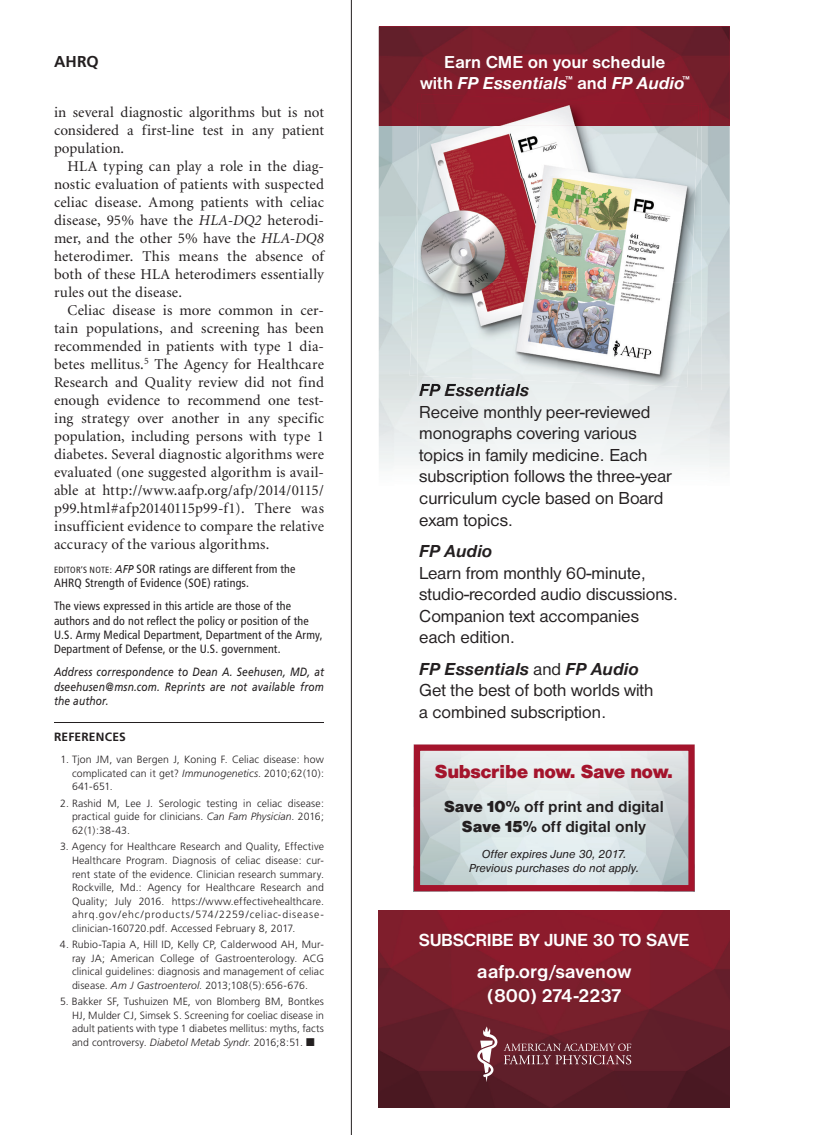
<style>
.page{position:relative;width:837px;height:1135px;background:#fff}
.page>*{position:absolute;margin:0;border:0;box-sizing:border-box;transform-origin:0 0}
.t1{font:700 19.5px/23.4px "Nimbus San D";color:#fff;text-align:center}
.t2{font:19.5px "Nimbus San D Blac";letter-spacing:-.02em;color:#a4142c}
.t3{font:700 18.15px "Nimbus San D";letter-spacing:-.02em;color:#fff}
.t4{font:18px/21.6px "Nimbus San D";color:#231f20}
.t5{font:700 17.85px/21.5px "Nimbus San D";color:#fff;text-align:center}
.t6{font:700 16.5px/19.8px "Nimbus San D";color:#231f20;text-align:center}
.t7{font:700 15.75px "Frutiger";color:#231f20}
.body_text{font:15px/18px "Minion";letter-spacing:.005em;color:#231f20;text-align:justify}
.blurb{font:condensed 12px/14.2px "Frutiger";letter-spacing:.015em;color:#231f20}
.corres_auth{font:italic 12px/14.2px "Frutiger";letter-spacing:.01em;color:#231f20;text-align:justify;scale:.85 1}
.t8{font:italic 12px/13.5px "Nimbus San D";color:#231f20;text-align:center}
.refs_head{font:700 12px "Frutiger";letter-spacing:.015em;color:#231f20}
.refs{font:300 10.5px/13.5px "Frutiger";letter-spacing:.01em;color:#231f20;text-align:justify}
.s1{font-style:italic}
.s2{font-size:9px}
.s3{font-style:italic;font-stretch:normal;font-size:11.4px}
.s4{font-weight:700;font-style:italic}
.s5{font-family:"Nimbus San D Blac";font-weight:400}
</style>
<div class="page">
<hr style="left:54px;top:721px;width:270px;height:1px;background:#231f20">
<hr style="left:351px;top:0;width:1px;height:1134px;background:#231f20">
<img style="left:379px;top:910px;width:351px;height:197px">
<img style="left:379px;top:126px;width:49px;height:343px">
<img style="left:680px;top:126px;width:50px;height:341px">
<img style="left:420px;top:390px;width:109px;height:6px">
<img style="left:421px;top:751px;width:267px;height:133px">
<div style="left:414px;top:744px;width:281px;height:147px;border:6px solid #a4142c"></div>
<img style="left:379px;top:27px;width:351px;height:99px">
<img style="left:655px;top:126px;width:47px;height:264px">
<img style="left:420px;top:384px;width:109px;height:6px">
<img style="left:699px;top:103px;width:3px;height:23px">
<img style="left:418px;top:103px;width:2px;height:23px">
<img style="left:421px;top:94px;width:220px;height:9px">
<img style="left:410px;top:182px;width:8px;height:194px">
<img style="left:418px;top:178px;width:140px;height:203px">
<img style="left:558px;top:283px;width:134px;height:104px">
<img style="left:558px;top:178px;width:138px;height:105px">
<img style="left:418px;top:126px;width:280px;height:52px">
<img style="left:420px;top:103px;width:279px;height:23px">
<svg style="left:504px;top:1043px;width:127px;height:20px;background:#7f4650"></svg>
<svg style="left:477px;top:1026px;width:21px;height:55px"></svg>
<h3 class="t7" style="left:54px;top:53px;width:46px">AHRQ</h3>
<p class="body_text" style="left:54px;top:104px;width:272px">in several diagnostic algorithms but is not considered a first-line test in any patient population.</p>
<p class="body_text" style="left:54px;top:158px;width:272px;text-indent:14px">HLA typing can play a role in the diag&shy;nostic evaluation of patients with suspected celiac disease. Among patients with celiac disease, 95% have the <span class="s1">HLA-DQ2</span> heterodi&shy;mer, and the other 5% have the <span class="s1">HLA-DQ8 </span>heterodimer. This means the absence of both of these HLA heterodimers essentially rules out the disease.</p>
<p class="body_text" style="left:54px;top:302px;width:272px;text-indent:14px">Celiac disease is more common in cer&shy;tain populations, and screening has been recommended in patients with type 1 dia&shy;betes mellitus.<sup>5</sup> The Agency for Healthcare Research and Quality review did not find enough evidence to recommend one test&shy;ing strategy over another in any specific population, including persons with type 1 diabetes. Several diagnostic algorithms were evaluated (one suggested algorithm is avail&shy;able at http://www.aafp.org/afp/2014/0115/ p99.html#afp20140115p99-f1). There was insufficient evidence to compare the relative accuracy of the various algorithms.</p>
<p class="blurb" style="left:54px;top:561px;width:243px"><span class="s2">EDITOR’S NOTE:</span> <span class="s3">AFP</span> SOR ratings are different from the<br>AHRQ Strength of Evidence (SOE) ratings.</p>
<p class="blurb" style="left:54px;top:599px;width:270px">The views expressed in this article are those of the authors and do not reflect the policy or position of the U.S. Army Medical Department, Department of the Army, Department of Defense, or the U.S. government.</p>
<p class="corres_auth" style="left:54px;top:665px;width:319px">Address correspondence to Dean A. Seehusen, MD, at dseehusen@msn.com. Reprints are not available from the author.</p>
<p class="refs_head" style="left:54px;top:729px;width:73px">REFERENCES</p>
<p class="refs" style="left:72px;top:753px;width:254px;text-indent:-11px">1. Tjon JM, van Bergen J, Koning F. Celiac disease: how complicated can it get? <span class="s1">Immunogenetics</span>. 2010;62(10):<br>641-651.</p>
<p class="refs" style="left:72px;top:796px;width:254px;text-indent:-12px">2. Rashid M, Lee J. Serologic testing in celiac disease: practical guide for clinicians. <span class="s1">Can Fam Physician</span>. 2016; 62(1):38-43.</p>
<p class="refs" style="left:72px;top:840px;width:254px;text-indent:-12px">3. Agency for Healthcare Research and Quality, Effective Healthcare Program. Diagnosis of celiac disease: cur&shy;rent state of the evidence. Clinician research summary.<br>Rockville, Md.: Agency for Healthcare Research and Quality; July 2016. https://www.effectivehealthcare. ahrq.gov/ehc/products/574/2259/celiac-disease&shy;clinician-160720.pdf. Accessed February 8, 2017.</p>
<p class="refs" style="left:72px;top:937px;width:254px;text-indent:-12px">4. Rubio-Tapia A, Hill ID, Kelly CP, Calderwood AH, Mur&shy;ray JA; American College of Gastroenterology. ACG clinical guidelines: diagnosis and management of celiac disease. <span class="s1">Am J Gastroenterol</span>. 2013;108(5):656-676.</p>
<p class="refs" style="left:72px;top:994px;width:254px;text-indent:-12px">5. Bakker SF, Tushuizen ME, von Blomberg BM, Bontkes HJ, Mulder CJ, Simsek S. Screening for coeliac disease in adult patients with type 1 diabetes mellitus: myths, facts and controversy. <span class="s1">Diabetol Metab Syndr</span>. 2016;8:51. ■</p>
<p class="t5" style="left:420px;top:51px;width:271px">Earn CME on your schedule<br>with <span class="s1">FP Essentials</span><sup>™</sup> and <span class="s1">FP Audio</span><sup>™</sup></p>
<p class="t4" style="left:419px;top:379px;width:254px"><span class="s4">FP Essentials<br></span>Receive monthly peer-reviewed monographs covering various topics in family medicine. Each subscription follows the three-year curriculum cycle based on Board exam topics.</p>
<p class="t4" style="left:419px;top:539px;width:261px"><span class="s4">FP Audio<br></span>Learn from monthly 60-minute, studio-recorded audio discussions.<br>Companion text accompanies each edition.</p>
<p class="t4" style="left:419px;top:657px;width:236px"><span class="s4">FP Essentials</span> and <span class="s4">FP Audio<br></span>Get the best of both worlds with a combined subscription.</p>
<p class="t2" style="left:435px;top:760px;width:240px">Subscribe now. Save now.</p>
<p class="t6" style="left:444px;top:796px;width:221px"><span class="s5">Save 10%</span> off print and digital<br><span class="s5">Save 15%</span> off digital only</p>
<p class="t8" style="left:469px;top:846px;width:171px">Offer expires June 30, 2017.<br>Previous purchases do not apply.</p>
<p class="t3" style="left:419px;top:929px;width:272px">SUBSCRIBE BY JUNE 30 TO SAVE</p>
<p class="t1" style="left:477px;top:959px;width:156px">aafp.org/savenow (800) 274-2237</p>
</div>
